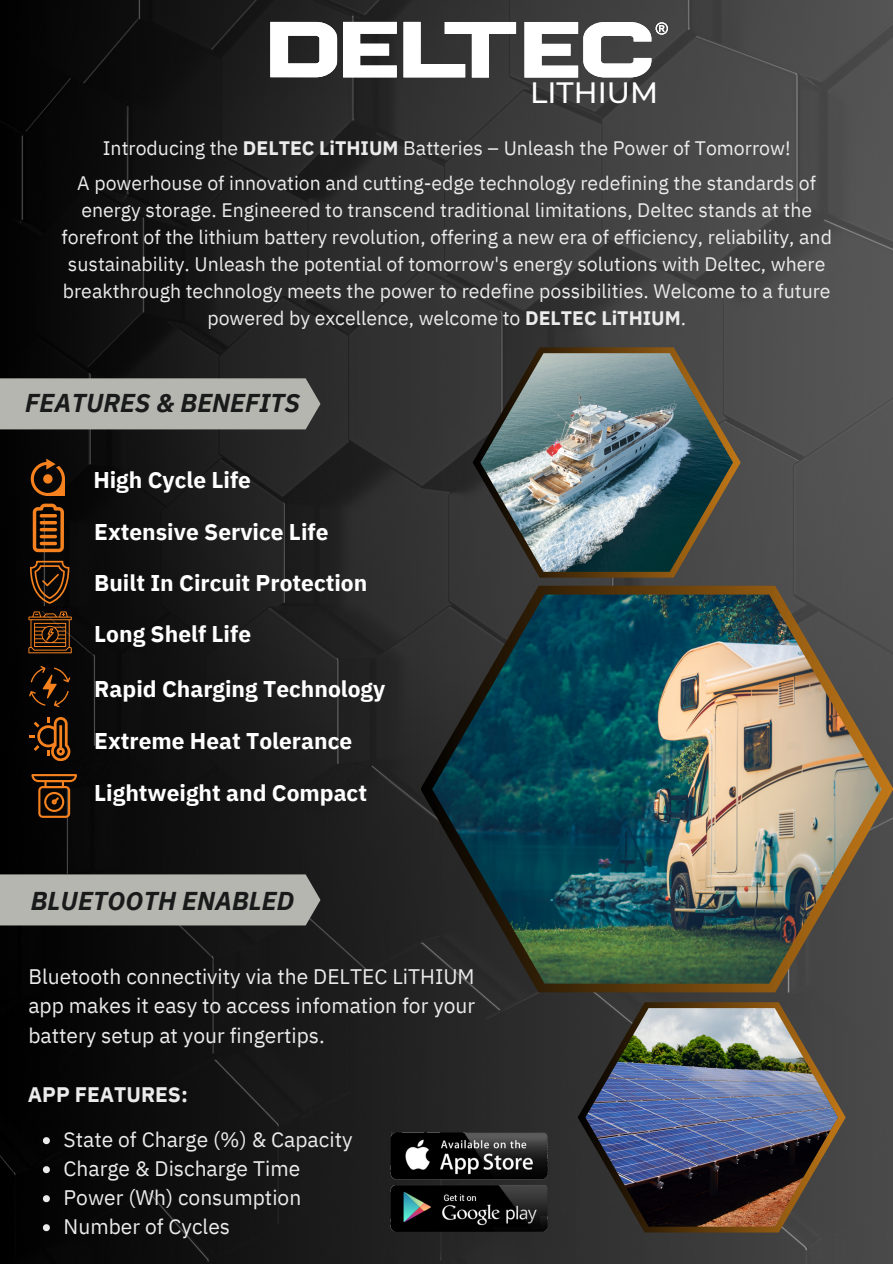
<style>
.page{position:relative;width:893px;height:1264px;background:#fff}
.page>*{position:absolute;margin:0;border:0;box-sizing:border-box;transform-origin:0 0}
.t1{font:500 29.4px "Montserrat";color:#fff}
.t2{font:italic 700 25.8px "IBM Plex Sans";color:#191a1a}
.t3{font:700 22.8px "IBM Plex Sans";color:#fff}
.t4{font:21px/29.2px "IBM Plex Sans";color:#ebebeb;text-align:justify}
.t5{font:700 21px "IBM Plex Sans";color:#ebebeb}
.t6{font:19.5px/27px "IBM Plex Sans";color:#ebebeb;text-align:center}
.s1{font-weight:700}
</style>
<div class="page">
<img style="left:0;top:0;width:892px;height:1263px">
<svg style="left:420px;top:586px;width:472px;height:406px;background:#453c2f"></svg>
<svg style="left:472px;top:347px;width:268px;height:230px;background:#493f32"></svg>
<div style="left:0;top:378px;width:320px;height:51px;background:#b6b6b1"></div>
<svg style="left:577px;top:1002px;width:268px;height:230px;background:#463c2e"></svg>
<img style="left:432px;top:594px;width:449px;height:389px">
<img style="left:480px;top:353px;width:252px;height:219px">
<img style="left:585px;top:1008px;width:252px;height:218px">
<svg style="left:270px;top:22px;width:67px;height:55px"></svg>
<svg style="left:343px;top:22px;width:54px;height:55px"></svg>
<svg style="left:403px;top:22px;width:41px;height:55px"></svg>
<svg style="left:444px;top:22px;width:72px;height:55px;fill:#3a3a3a"></svg>
<svg style="left:524px;top:17px;width:148px;height:60px"></svg>
<svg style="left:31px;top:458px;width:33px;height:38px"></svg>
<svg style="left:33px;top:503px;width:31px;height:49px;background:#7c4313"></svg>
<svg style="left:30px;top:561px;width:39px;height:42px;background:#43260e"></svg>
<svg style="left:29px;top:665px;width:41px;height:42px;background:#2a1808"></svg>
<svg style="left:29px;top:717px;width:41px;height:44px;background:#512c0c"></svg>
<svg style="left:28px;top:611px;width:44px;height:42px;background:#4e2b0d"></svg>
<svg style="left:31px;top:774px;width:45px;height:43px;background:#4d2b0d"></svg>
<div style="left:0;top:874px;width:320px;height:51px;background:#b6b6b1"></div>
<img style="left:369px;top:1128px;width:200px;height:107px">
<svg style="left:43px;top:1137px;width:7px;height:7px"></svg>
<svg style="left:43px;top:1166px;width:7px;height:7px"></svg>
<svg style="left:43px;top:1195px;width:7px;height:7px"></svg>
<svg style="left:43px;top:1224px;width:7px;height:7px"></svg>
<p class="t1" style="left:530px;top:75px;width:129px">LITHIUM</p>
<h2 class="t6" style="left:103px;top:134px;width:689px">Introducing the <span class="s1">DELTEC LiTHIUM</span> Batteries – Unleash the Power of Tomorrow!</h2>
<p class="t6" style="left:61px;top:169px;width:772px">A powerhouse of innovation and cutting-edge technology redefining the standards of energy storage. Engineered to transcend traditional limitations, Deltec stands at the forefront of the lithium battery revolution, offering a new era of efficiency, reliability, and sustainability. Unleash the potential of tomorrow's energy solutions with Deltec, where breakthrough technology meets the power to redefine possibilities. Welcome to a future powered by excellence, welcome to <span class="s1">DELTEC LiTHIUM</span>.</p>
<h4 class="t2" style="left:25px;top:385px;width:276px">FEATURES &amp; BENEFITS</h4>
<p class="t3" style="left:93px;top:464px;width:159px">High Cycle Life</p>
<p class="t3" style="left:94px;top:516px;width:236px">Extensive Service Life</p>
<h4 class="t3" style="left:94px;top:568px;width:274px">Built In Circuit Protection</h4>
<p class="t3" style="left:94px;top:618px;width:158px">Long Shelf Life</p>
<h4 class="t3" style="left:94px;top:674px;width:292px">Rapid Charging Technology</h4>
<p class="t3" style="left:94px;top:726px;width:259px">Extreme Heat Tolerance</p>
<p class="t3" style="left:94px;top:777px;width:274px">Lightweight and Compact</p>
<h4 class="t2" style="left:31px;top:883px;width:265px">BLUETOOTH ENABLED</h4>
<p class="t4" style="left:28px;top:961px;width:448px">Bluetooth connectivity via the DELTEC LiTHIUM app makes it easy to access infomation for your battery setup at your fingertips.</p>
<h4 class="t5" style="left:28px;top:1080px;width:161px">APP FEATURES:</h4>
<p class="t4" style="left:64px;top:1124px;width:290px">State of Charge (%) &amp; Capacity</p>
<h4 class="t4" style="left:64px;top:1153px;width:238px">Charge &amp; Discharge Time</h4>
<p class="t4" style="left:64px;top:1182px;width:239px">Power (Wh) consumption</p>
<h4 class="t4" style="left:64px;top:1211px;width:168px">Number of Cycles</h4>
</div>
